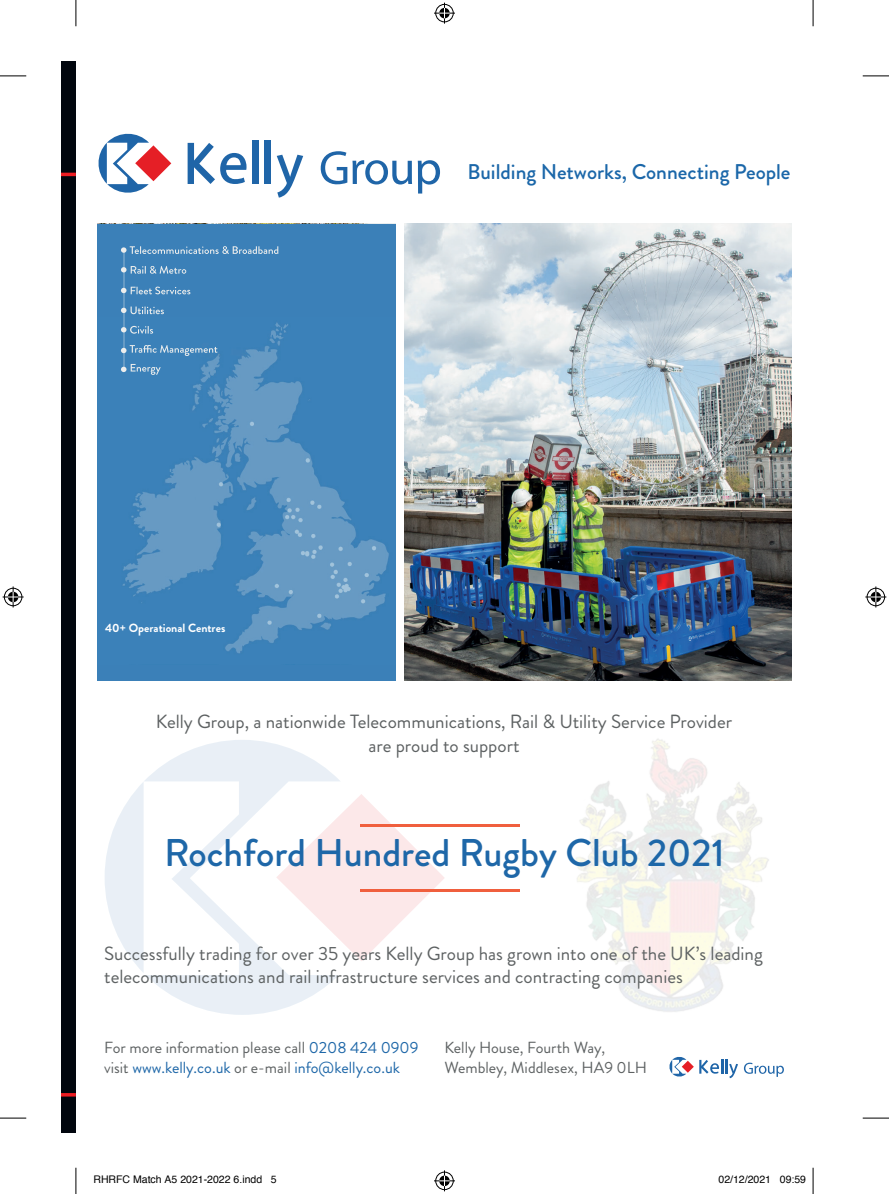
<style>
.page{position:relative;width:889px;height:1194px;background:#fff}
.page>*{position:absolute;margin:0;border:0;box-sizing:border-box;transform-origin:0 0}
.t1{font:500 38.5px "Brandon Grotesque";color:#1e67a8}
.t2{font:500 21.35px "Brandon Grotesque";color:#1b67a9}
.t3{font:19.07px/22.9px "Brandon Grotesque";color:#5e6263}
.t4{font:19.07px/23.8px "Brandon Grotesque";color:#5d6162;text-align:center}
.t5{font:16.1px/19.2px "Brandon Grotesque";color:#1e67a8}
.t6{font:16.1px/19.2px "Brandon Grotesque";color:#5e6263}
.t7{font:700 11.9px "Brandon Grotesque";color:#fff}
.t8{font:10.5px "Helvetica";color:#000}
.s1{color:#5e6263}
</style>
<div class="page">
<div style="left:61px;top:61px;width:15px;height:1071px;background:#01060e"></div>
<hr style="left:61px;top:173px;width:15px;height:3px;background:#ee1d23">
<hr style="left:61px;top:1093px;width:15px;height:3px;background:#ee1d23">
<img style="left:576px;top:739px;width:193px;height:273px">
<svg style="left:145px;top:740px;width:195px;height:274px"></svg>
<svg style="left:105px;top:783px;width:38px;height:189px"></svg>
<svg style="left:276px;top:794px;width:169px;height:167px"></svg>
<svg style="left:98px;top:134px;width:73px;height:59px"></svg>
<svg style="left:187px;top:143px;width:59px;height:41px"></svg>
<div style="left:252px;top:141px;width:7px;height:43px;background:#1f65a8"></div>
<div style="left:264px;top:141px;width:7px;height:43px;background:#1f65a8"></div>
<svg style="left:277px;top:155px;width:26px;height:43px"></svg>
<svg style="left:320px;top:151px;width:120px;height:42px"></svg>
<hr style="left:360px;top:824px;width:159px;height:2px;background:#f05f3e">
<hr style="left:360px;top:888px;width:159px;height:3px;background:#f05f3e">
<svg style="left:669px;top:1057px;width:24px;height:20px"></svg>
<svg style="left:699px;top:1059px;width:20px;height:14px"></svg>
<hr style="left:720px;top:1059px;width:3px;height:14px;background:#1f65a8">
<svg style="left:725px;top:1059px;width:58px;height:19px"></svg>
<img style="left:404px;top:224px;width:387px;height:456px">
<div style="left:97px;top:224px;width:303px;height:456px;background:#3b80b8"></div>
<img style="left:122px;top:317px;width:267px;height:337px">
<hr style="left:123px;top:250px;width:1px;height:120px;background:#edeeed">
<svg style="left:121px;top:364px;width:40px;height:11px"></svg>
<svg style="left:121px;top:345px;width:96px;height:11px"></svg>
<svg style="left:121px;top:326px;width:32px;height:8px"></svg>
<svg style="left:121px;top:306px;width:43px;height:8px"></svg>
<svg style="left:121px;top:286px;width:69px;height:8px"></svg>
<svg style="left:121px;top:266px;width:65px;height:8px"></svg>
<svg style="left:121px;top:246px;width:157px;height:8px"></svg>
<div style="left:396px;top:220px;width:8px;height:463px;background:#fff"></div>
<svg style="left:0;top:76px;width:26px;height:1px"></svg>
<svg style="left:862px;top:76px;width:26px;height:1px"></svg>
<svg style="left:0;top:1117px;width:26px;height:1px"></svg>
<svg style="left:862px;top:1117px;width:26px;height:1px"></svg>
<svg style="left:76px;top:0;width:1px;height:26px"></svg>
<svg style="left:76px;top:1167px;width:1px;height:26px"></svg>
<svg style="left:812px;top:0;width:1px;height:26px"></svg>
<svg style="left:812px;top:1167px;width:1px;height:26px"></svg>
<svg style="left:434px;top:3px;width:21px;height:21px"></svg>
<svg style="left:434px;top:1170px;width:21px;height:21px"></svg>
<svg style="left:3px;top:586px;width:21px;height:21px"></svg>
<svg style="left:865px;top:586px;width:21px;height:21px"></svg>
<p class="t7" style="left:105px;top:620px;width:122px">40+ Operational Centres</p>
<p class="t2" style="left:467px;top:156px;width:324px">Building Networks, Connecting People</p>
<p class="t4" style="left:156px;top:710px;width:578px">Kelly Group, a nationwide Telecommunications, Rail &amp; Utility Service Provider are proud to support</p>
<h1 class="t1" style="left:164px;top:826px;width:561px">Rochford Hundred Rugby Club 2021</h1>
<p class="t3" style="left:104px;top:942px;width:660px">Successfully trading for over 35 years Kelly Group has grown into one of the UK’s leading telecommunications and rail infrastructure services and contracting companies</p>
<p class="t5" style="left:104px;top:1038px;width:316px"><span class="s1">For more information please call</span> 0208 424 0909 <span class="s1">visit</span> www.kelly.co.uk <span class="s1">or e-mail</span> info@kelly.co.uk</p>
<p class="t6" style="left:444px;top:1038px;width:204px">Kelly House, Fourth Way,<br>Wembley, Middlesex, HA9 0LH</p>
<p class="t8" style="left:93px;top:1171px;width:185px">RHRFC Match A5 2021-2022 6.indd 5</p>
<p class="t8" style="left:718px;top:1171px;width:89px">02/12/2021 09:59</p>
</div>
